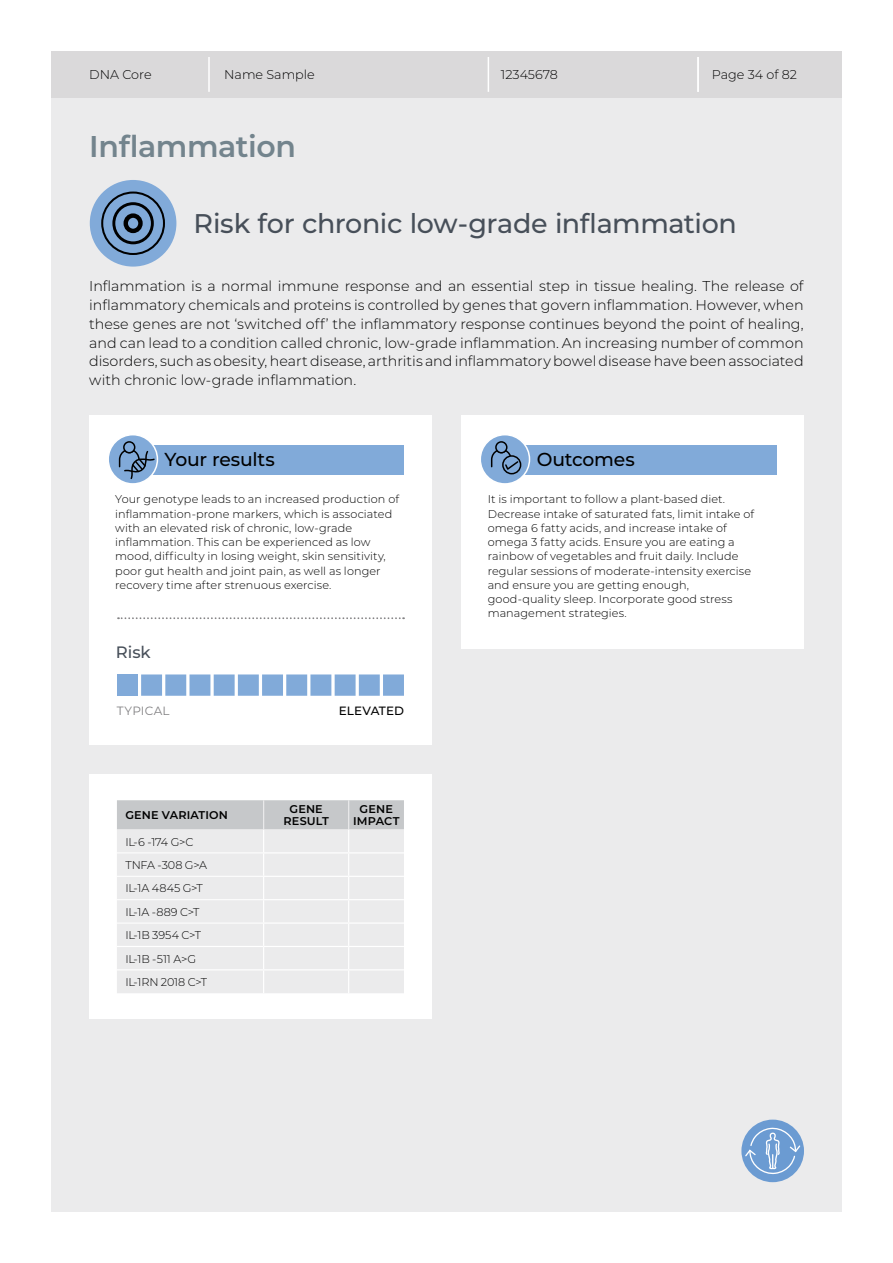
<style>
.page{position:relative;width:893px;height:1263px;background:#fff}
.page>*{position:absolute;margin:0;border:0;box-sizing:border-box;transform-origin:0 0}
.t1{font:600 30px "Montserrat";letter-spacing:-.015em;color:#73848d}
.t2{font:500 27px "Montserrat";letter-spacing:-.015em;color:#474f59}
.t3{font:500 18.75px "Montserrat";letter-spacing:-.01em;color:#000}
.t4{font:500 16.5px "Montserrat";color:#474f59}
.t5{font:300 14.25px/18.8px "Montserrat";color:#000;text-align:justify}
.t6{font:300 12.75px "Montserrat";color:#000}
.t7{font:500 12px "Montserrat";letter-spacing:-.005em;color:#000}
.t8{font:12px "Montserrat";letter-spacing:.015em;color:#828183}
.t9{font:300 11.25px/14.2px "Montserrat";letter-spacing:.005em;color:#000}
.t10{font:600 11.25px/12px "Montserrat";letter-spacing:.015em;color:#000;text-align:center}
</style>
<div class="page">
<div style="left:51px;top:51px;width:791px;height:1161px;background:#ebebec"></div>
<div style="left:51px;top:51px;width:791px;height:47px;background:#dad9da"></div>
<hr style="left:208px;top:57px;width:2px;height:35px;background:#fff">
<hr style="left:488px;top:57px;width:1px;height:35px;background:#fff">
<div style="left:89px;top:415px;width:343px;height:330px;background:#fff"></div>
<div style="left:461px;top:415px;width:343px;height:233px;background:#fff"></div>
<div style="left:125px;top:445px;width:279px;height:30px;background:#81aad9"></div>
<div style="left:497px;top:445px;width:279px;height:30px;background:#81aad9"></div>
<div style="left:480px;top:435px;width:49px;height:49px;background:#81aad9;border-radius:50%"></div>
<div style="left:480px;top:434px;width:50px;height:51px;border:2px solid #fff;border-radius:50%"></div>
<div style="left:495px;top:441px;width:12px;height:12px;border:2px solid #000;border-radius:50%"></div>
<div style="left:502px;top:455px;width:19px;height:19px;border:2px solid #000;border-radius:50%"></div>
<svg style="left:490px;top:449px;width:30px;height:22px"></svg>
<div style="left:108px;top:435px;width:49px;height:49px;background:#81aad9;border-radius:50%"></div>
<div style="left:107px;top:434px;width:51px;height:51px;border:2px solid #fff;border-radius:50%"></div>
<div style="left:123px;top:441px;width:12px;height:12px;border:2px solid #000;border-radius:50%"></div>
<svg style="left:118px;top:449px;width:38px;height:31px"></svg>
<svg style="left:118px;top:617px;width:286px;height:2px"></svg>
<div style="left:89px;top:775px;width:343px;height:244px;background:#fff"></div>
<div style="left:90px;top:180px;width:86px;height:87px;background:#81aad9;border-radius:50%"></div>
<div style="left:101px;top:192px;width:64px;height:63px;border:2px solid #000;border-radius:50%"></div>
<div style="left:112px;top:202px;width:42px;height:42px;border:3px solid #000;border-radius:50%"></div>
<div style="left:124px;top:213px;width:19px;height:20px;border:4px solid #000;border-radius:50%"></div>
<div style="left:741px;top:1119px;width:63px;height:63px;background:#6b9bd2;border-radius:50%"></div>
<svg style="left:744px;top:1120px;width:57px;height:55px"></svg>
<svg style="left:117px;top:800px;width:287px;height:193px;background:#e6e6e7"></svg>
<hr style="left:697px;top:57px;width:2px;height:35px;background:#fff">
<svg style="left:141px;top:674px;width:263px;height:22px;background:#94b6de"></svg>
<div style="left:117px;top:674px;width:21px;height:22px;background:#81aad9"></div>
<p class="t6" style="left:89px;top:66px;width:64px">DNA Core</p>
<p class="t6" style="left:224px;top:66px;width:92px">Name Sample</p>
<p class="t6" style="left:501px;top:66px;width:58px">12345678</p>
<p class="t6" style="left:712px;top:66px;width:87px">Page 34 of 82</p>
<h1 class="t1" style="left:89px;top:125px;width:208px">Inflammation</h1>
<h2 class="t2" style="left:194px;top:204px;width:545px">Risk for chronic low-grade inflammation</h2>
<p class="t5" style="left:89px;top:276px;width:716px">Inflammation is a normal immune response and an essential step in tissue healing. The release of inflammatory chemicals and proteins is controlled by genes that govern inflammation. However, when these genes are not ‘switched off’ the inflammatory response continues beyond the point of healing, and can lead to a condition called chronic, low-grade inflammation. An increasing number of common disorders, such as obesity, heart disease, arthritis and inflammatory bowel disease have been associated with chronic low-grade inflammation.</p>
<h3 class="t3" style="left:165px;top:447px;width:112px">Your results</h3>
<h3 class="t3" style="left:537px;top:447px;width:100px">Outcomes</h3>
<p class="t9" style="left:115px;top:492px;width:285px">Your genotype leads to an increased production of inflammation-prone markers, which is associated with an elevated risk of chronic, low-grade inflammation. This can be experienced as low mood, difficulty in losing weight, skin sensitivity, poor gut health and joint pain, as well as longer recovery time after strenuous exercise.</p>
<p class="t9" style="left:488px;top:492px;width:268px">It is important to follow a plant-based diet.<br>Decrease intake of saturated fats, limit intake of omega 6 fatty acids, and increase intake of omega 3 fatty acids. Ensure you are eating a rainbow of vegetables and fruit daily. Include regular sessions of moderate-intensity exercise and ensure you are getting enough, good-quality sleep. Incorporate good stress management strategies.</p>
<h3 class="t4" style="left:116px;top:641px;width:36px">Risk</h3>
<p class="t8" style="left:117px;top:702px;width:54px">TYPICAL</p>
<p class="t7" style="left:339px;top:702px;width:67px">ELEVATED</p>
<p class="t10" style="left:125px;top:809px;width:104px">GENE VARIATION</p>
<p class="t10" style="left:283px;top:803px;width:47px">GENE<br>RESULT</p>
<p class="t10" style="left:353px;top:803px;width:48px">GENE<br>IMPACT</p>
<p class="t9" style="left:125px;top:829px;width:83px;line-height:23.4px">IL-6 -174 G&gt;C<br>TNFA -308 G&gt;A<br>IL-1A 4845 G&gt;T<br>IL-1A -889 C&gt;T<br>IL-1B 3954 C&gt;T<br>IL-1B -511 A&gt;G<br>IL-1RN 2018 C&gt;T</p>
</div>
